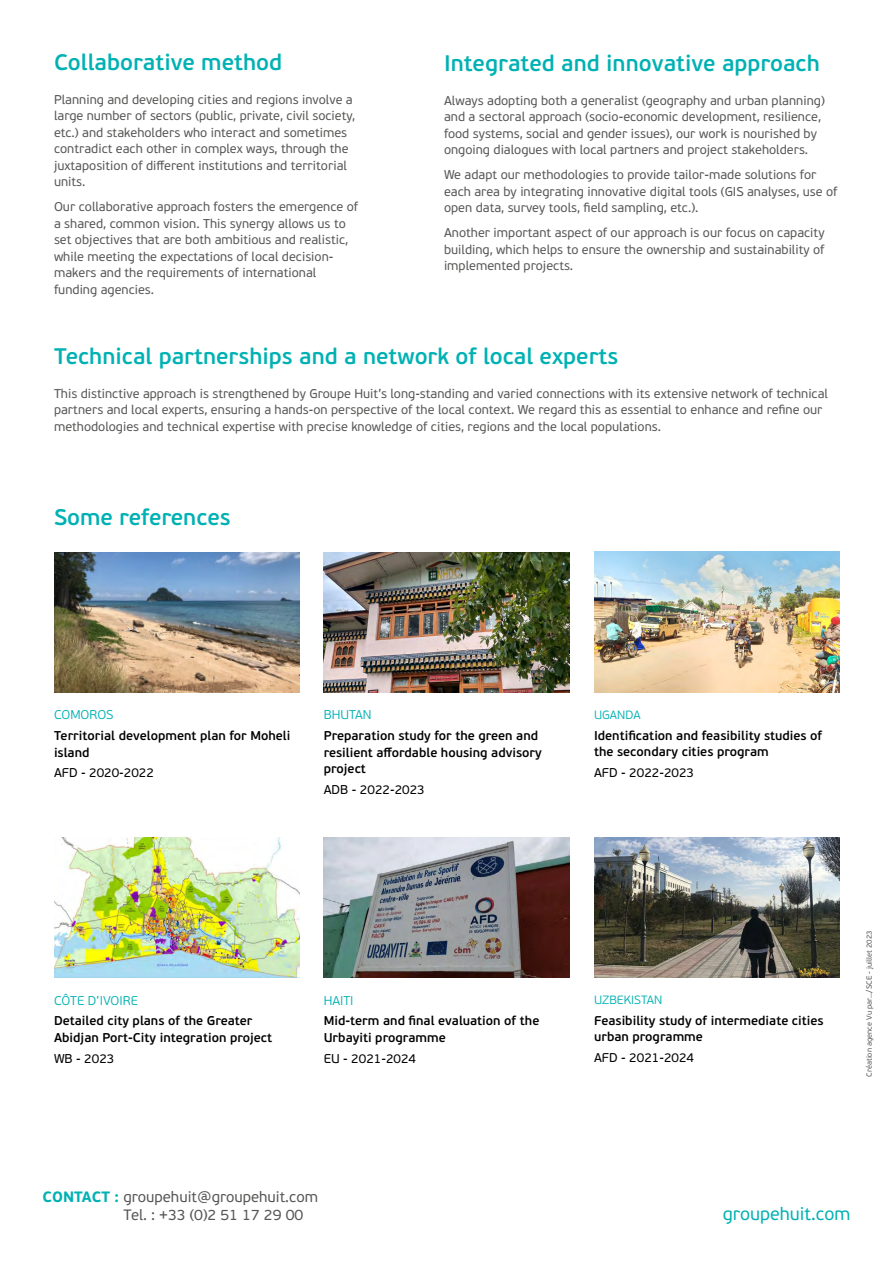
<style>
.page{position:relative;width:893px;height:1263px;background:#fff}
.page>*{position:absolute;margin:0;border:0;box-sizing:border-box;transform-origin:0 0}
.t1{font:600 22.5px "PF Beau Sans Pro";color:#00b1b3}
.t2{font:18px "PF Beau Sans Pro";color:#00b1b3}
.t3{font:15px/18px "PF Beau Sans Pro";color:#575756}
.t4{font:12.75px/16.5px "PF Beau Sans Pro";color:#575756}
.t5{font:600 12.75px/16.5px "PF Beau Sans Pro";color:#000}
.t6{font:12.75px "PF Beau Sans Pro";color:#020203}
.t7{font:300 12.75px "PF Beau Sans Pro";color:#00b1b3}
.t8{font:300 12px "PF Beau Sans Pro";color:#00b1b3}
.t9{font:7.5px "PF Beau Sans Pro";color:#575756}
.s1{font-weight:700;color:#00b1b3}
</style>
<div class="page">
<img style="left:54px;top:553px;width:245px;height:140px">
<img style="left:54px;top:837px;width:245px;height:141px">
<img style="left:324px;top:553px;width:245px;height:140px">
<img style="left:594px;top:551px;width:246px;height:142px">
<img style="left:324px;top:837px;width:245px;height:141px">
<img style="left:594px;top:837px;width:246px;height:141px">
<h1 class="t1" style="left:54px;top:50px;width:230px">Collaborative method</h1>
<p class="t4" style="left:54px;top:91px;width:303px">Planning and developing cities and regions involve a large number of sectors (public, private, civil society, etc.) and stakeholders who interact and sometimes contradict each other in complex ways, through the juxtaposition of different institutions and territorial units.</p>
<p class="t4" style="left:54px;top:199px;width:306px">Our collaborative approach fosters the emergence of a shared, common vision. This synergy allows us to set objectives that are both ambitious and realistic, while meeting the expectations of local decision&shy;makers and the requirements of international funding agencies.</p>
<h1 class="t1" style="left:444px;top:50px;width:377px">Integrated and innovative approach</h1>
<p class="t4" style="left:444px;top:92px;width:382px">Always adopting both a generalist (geography and urban planning) and a sectoral approach (socio-economic development, resilience, food systems, social and gender issues), our work is nourished by ongoing dialogues with local partners and project stakeholders.</p>
<p class="t4" style="left:444px;top:166px;width:395px">We adapt our methodologies to provide tailor-made solutions for each area by integrating innovative digital tools (GIS analyses, use of open data, survey tools, field sampling, etc.).</p>
<p class="t4" style="left:444px;top:224px;width:382px;text-align:justify">Another important aspect of our approach is our focus on capacity building, which helps to ensure the ownership and sustainability of implemented projects.</p>
<h1 class="t1" style="left:54px;top:343px;width:566px">Technical partnerships and a network of local experts</h1>
<p class="t4" style="left:54px;top:385px;width:776px">This distinctive approach is strengthened by Groupe Huit’s long-standing and varied connections with its extensive network of technical partners and local experts, ensuring a hands-on perspective of the local context. We regard this as essential to enhance and refine our methodologies and technical expertise with precise knowledge of cities, regions and the local populations.</p>
<h1 class="t1" style="left:54px;top:504px;width:178px">Some references</h1>
<p class="t7" style="left:54px;top:708px;width:61px">COMOROS</p>
<p class="t5" style="left:54px;top:727px;width:238px">Territorial development plan for Moheli island</p>
<p class="t6" style="left:54px;top:766px;width:102px">AFD - 2020-2022</p>
<p class="t7" style="left:324px;top:708px;width:49px">BHUTAN</p>
<p class="t5" style="left:324px;top:727px;width:220px">Preparation study for the green and resilient affordable housing advisory project</p>
<p class="t6" style="left:324px;top:782px;width:102px">ADB - 2022-2023</p>
<p class="t8" style="left:594px;top:708px;width:48px">UGANDA</p>
<p class="t5" style="left:594px;top:727px;width:230px">Identification and feasibility studies of the secondary cities program</p>
<p class="t6" style="left:594px;top:765px;width:102px">AFD - 2022-2023</p>
<p class="t7" style="left:54px;top:993px;width:85px">CÔTE D’IVOIRE</p>
<p class="t5" style="left:54px;top:1013px;width:220px">Detailed city plans of the Greater<br>Abidjan Port-City integration project</p>
<p class="t6" style="left:54px;top:1051px;width:62px">WB - 2023</p>
<p class="t7" style="left:324px;top:993px;width:31px">HAITI</p>
<p class="t5" style="left:324px;top:1013px;width:217px">Mid-term and final evaluation of the<br>Urbayiti programme</p>
<p class="t6" style="left:324px;top:1051px;width:94px">EU - 2021-2024</p>
<p class="t3" style="left:124px;top:1188px;width:196px;text-indent:-81px"><span class="s1">CONTACT :</span> groupehuit@groupehuit.com<br>Tel. : +33 (0)2 51 17 29 00</p>
<p class="t8" style="left:594px;top:993px;width:70px">UZBEKISTAN</p>
<p class="t5" style="left:594px;top:1012px;width:231px">Feasibility study of intermediate cities urban programme</p>
<p class="t6" style="left:594px;top:1050px;width:102px">AFD - 2021-2024</p>
<p class="t9" style="left:865px;top:1077px;width:148px;rotate:-90deg">Création agence Vu par.../SCE - juillet 2023</p>
<h2 class="t2" style="left:723px;top:1204px;width:129px">groupehuit.com</h2>
</div>
